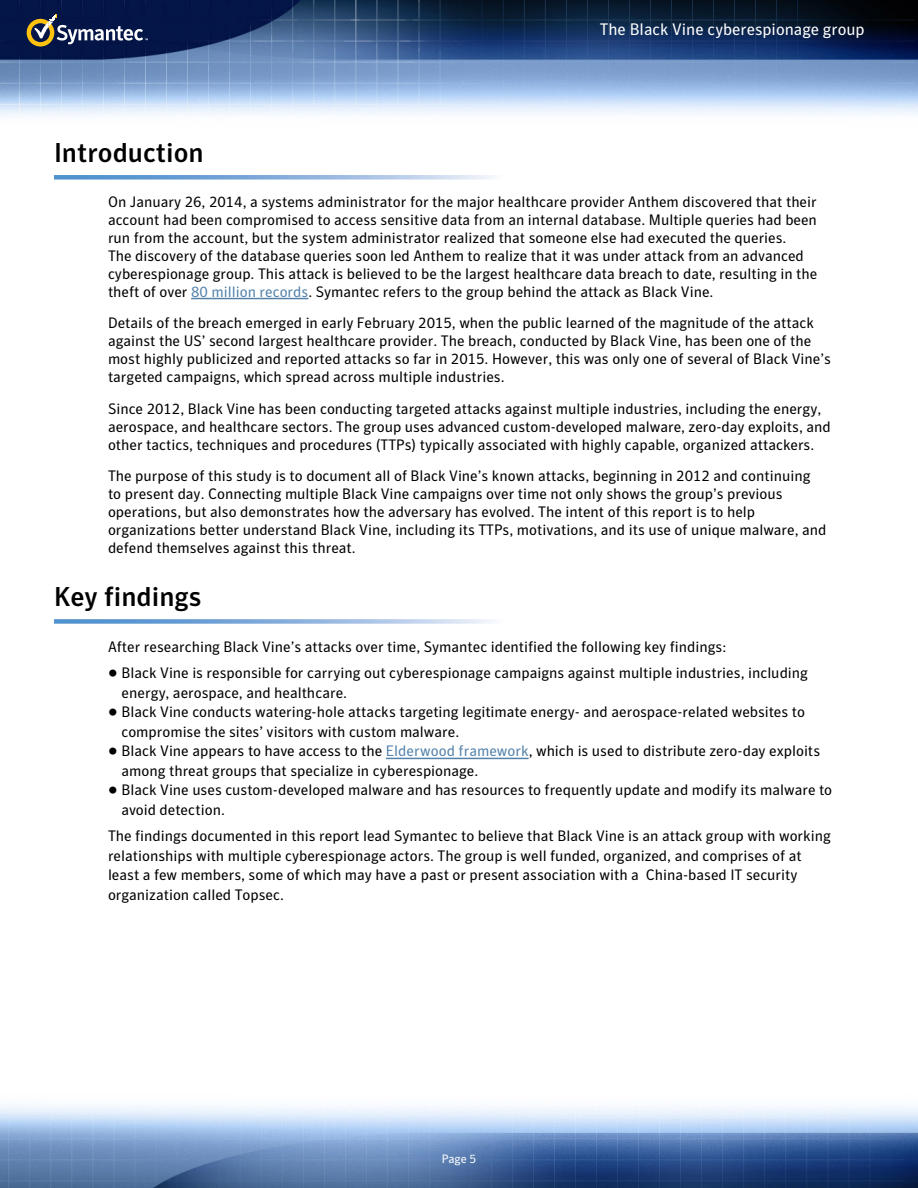
<style>
.page{position:relative;width:918px;height:1188px;background:#fff}
.page>*{position:absolute;margin:0;border:0;box-sizing:border-box;transform-origin:0 0}
.t1{font:500 27px "Symantec Sans";color:#000}
.t2{font:16.5px "Symantec Sans";color:#fff}
.t3{font:15px/18px "Symantec Sans";color:#000}
.t4{font:12px "Symantec Sans";color:#fff}
.s1{color:#5482ab}
.s2{font-family:"Tahoma";font-weight:700}
</style>
<div class="page">
<img style="left:0;top:0;width:918px;height:1188px">
<svg style="left:27px;top:15px;width:121px;height:32px;background:#434b62"></svg>
<svg style="left:54px;top:175px;width:783px;height:5px"></svg>
<hr style="left:191px;top:298px;width:117px;height:1px;background:#5482ab">
<svg style="left:54px;top:619px;width:783px;height:5px"></svg>
<hr style="left:386px;top:758px;width:143px;height:1px;background:#5482ab">
<p class="t2" style="left:600px;top:19px;width:266px">The Black Vine cyberespionage group</p>
<h1 class="t1" style="left:54px;top:136px;width:151px">Introduction</h1>
<p class="t3" style="left:108px;top:192px;width:711px">On January 26, 2014, a systems administrator for the major healthcare provider Anthem discovered that their account had been compromised to access sensitive data from an internal database. Multiple queries had been run from the account, but the system administrator realized that someone else had executed the queries.<br>The discovery of the database queries soon led Anthem to realize that it was under attack from an advanced cyberespionage group. This attack is believed to be the largest healthcare data breach to date, resulting in the theft of over <span class="s1">80 million records</span>. Symantec refers to the group behind the attack as Black Vine.</p>
<p class="t3" style="left:108px;top:314px;width:725px">Details of the breach emerged in early February 2015, when the public learned of the magnitude of the attack against the US’ second largest healthcare provider. The breach, conducted by Black Vine, has been one of the most highly publicized and reported attacks so far in 2015. However, this was only one of several of Black Vine’s targeted campaigns, which spread across multiple industries.</p>
<p class="t3" style="left:108px;top:399px;width:724px">Since 2012, Black Vine has been conducting targeted attacks against multiple industries, including the energy, aerospace, and healthcare sectors. The group uses advanced custom-developed malware, zero-day exploits, and other tactics, techniques and procedures (TTPs) typically associated with highly capable, organized attackers.</p>
<p class="t3" style="left:108px;top:467px;width:720px">The purpose of this study is to document all of Black Vine’s known attacks, beginning in 2012 and continuing to present day. Connecting multiple Black Vine campaigns over time not only shows the group’s previous operations, but also demonstrates how the adversary has evolved. The intent of this report is to help organizations better understand Black Vine, including its TTPs, motivations, and its use of unique malware, and defend themselves against this threat.</p>
<h1 class="t1" style="left:54px;top:580px;width:149px">Key findings</h1>
<p class="t3" style="left:108px;top:638px;width:620px">After researching Black Vine’s attacks over time, Symantec identified the following key findings:</p>
<p class="t3" style="left:122px;top:663px;width:688px;line-height:19.5px;text-indent:-14px"><span class="s2">•</span> Black Vine is responsible for carrying out cyberespionage campaigns against multiple industries, including energy, aerospace, and healthcare.</p>
<p class="t3" style="left:122px;top:702px;width:685px;line-height:19.5px;text-indent:-14px"><span class="s2">•</span> Black Vine conducts watering-hole attacks targeting legitimate energy- and aerospace-related websites to compromise the sites’ visitors with custom malware.</p>
<p class="t3" style="left:122px;top:741px;width:700px;line-height:19.5px;text-indent:-14px"><span class="s2">•</span> Black Vine appears to have access to the <span class="s1">Elderwood framework</span>, which is used to distribute zero-day exploits among threat groups that specialize in cyberespionage.</p>
<p class="t3" style="left:122px;top:780px;width:712px;line-height:19.5px;text-indent:-14px"><span class="s2">•</span> Black Vine uses custom-developed malware and has resources to frequently update and modify its malware to avoid detection.</p>
<p class="t3" style="left:108px;top:826px;width:724px;line-height:19.5px">The findings documented in this report lead Symantec to believe that Black Vine is an attack group with working relationships with multiple cyberespionage actors. The group is well funded, organized, and comprises of at least a few members, some of which may have a past or present association with a China-based IT security organization called Topsec.</p>
<p class="t4" style="left:442px;top:1152px;width:36px">Page 5</p>
</div>
